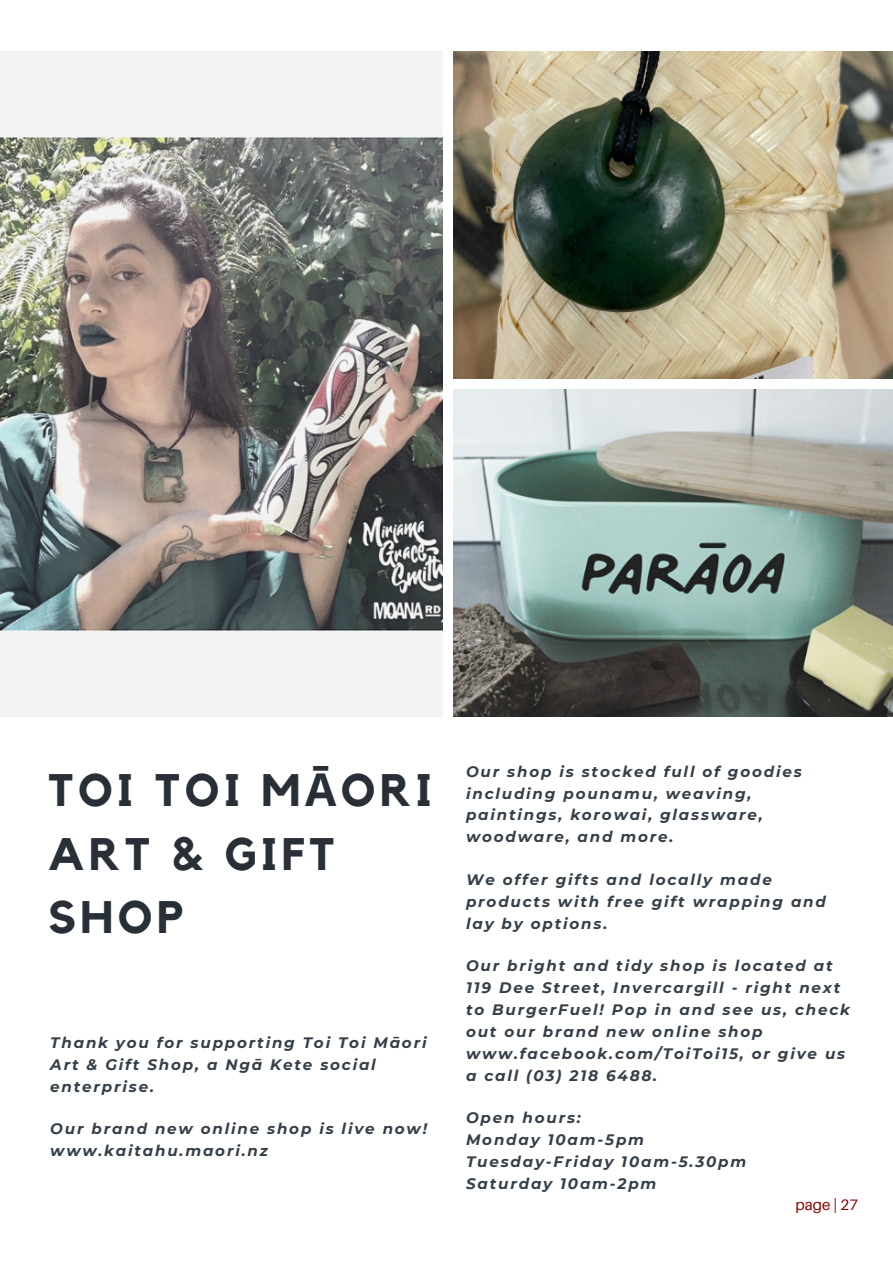
<style>
.page{position:relative;width:893px;height:1264px;background:#fff}
.page>*{position:absolute;margin:0;border:0;box-sizing:border-box;transform-origin:0 0}
.t1{font:700 45.3px/63.4px "Kollektif";letter-spacing:.1em;color:#282f36}
.t2{font:italic 700 15.15px/21.9px "Montserrat";letter-spacing:.12em;color:#353f48}
.t3{font:15.15px "Aileron";color:#890303}
.s1{font-family:"Noto Sans"}
</style>
<div class="page">
<img style="left:453px;top:390px;width:439px;height:326px">
<img style="left:0;top:51px;width:442px;height:665px">
<img style="left:453px;top:51px;width:439px;height:328px">
<h1 class="t1" style="left:48px;top:758px;width:385px">TOI TOI M<span class="s1">Ā</span>ORI<br>ART &amp; GIFT<br>SHOP</h1>
<p class="t2" style="left:50px;top:1030px;width:377px">Thank you for supporting Toi Toi Māori<br>Art &amp; Gift Shop, a Ngā Kete social enterprise.</p>
<p class="t2" style="left:50px;top:1117px;width:378px">Our brand new online shop is live now! www.kaitahu.maori.nz</p>
<p class="t2" style="left:466px;top:759px;width:337px">Our shop is stocked full of goodies including pounamu, weaving, paintings, korowai, glassware, woodware, and more.</p>
<p class="t2" style="left:466px;top:867px;width:361px">We offer gifts and locally made products with free gift wrapping and lay by options.</p>
<p class="t2" style="left:466px;top:954px;width:385px">Our bright and tidy shop is located at 119 Dee Street, Invercargill - right next to BurgerFuel! Pop in and see us, check out our brand new online shop www.facebook.com/ToiToi15, or give us a call (03) 218 6488.</p>
<p class="t2" style="left:466px;top:1106px;width:282px">Open hours:<br>Monday 10am-5pm<br>Tuesday-Friday 10am-5.30pm<br>Saturday 10am-2pm</p>
<p class="t3" style="left:795px;top:1196px;width:64px">page | 27</p>
</div>
